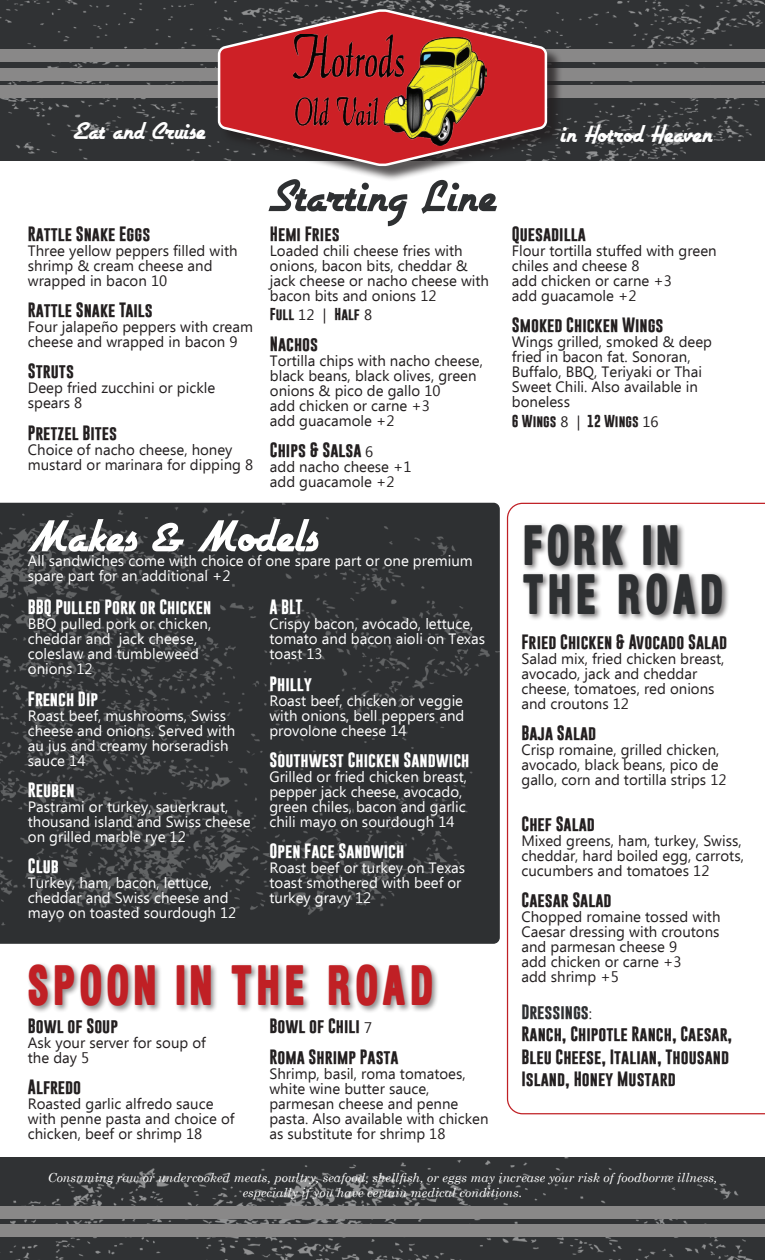
<style>
.page{position:relative;width:765px;height:1260px;background:#fff}
.page>*{position:absolute;margin:0;border:0;box-sizing:border-box;transform-origin:0 0}
.t1{font:52.5px "Airstream";color:#fff}
.t2{font:52.5px "Airstream";color:#2e3032}
.t3{font:37.5px "Bornto Be Condensed";color:#c02025}
.t4{font:37.5px/48.8px "Bornto Be Condensed";color:#2e3032}
.t5{font:27.5px "Airstream";color:#fff}
.t6{font:15px/15px "Ebrima";color:#231f20}
.t7{font:15px/15px "Ebrima";color:#fff}
.t8{font:700 15px/22.5px "Gobold";color:#231f20}
.t9{font:700 15px "Gobold";color:#fff}
.t10{font:italic 12.5px/15px "Century Schoolbook";color:#fff;text-align:center}
.t11{font:700 12.5px "Gobold";color:#231f20}
.s1{font-family:"Ebrima";font-weight:400;font-size:15px}
.s2{font-family:"Ebrima";font-weight:400}
.s3{color:#2e3032}
</style>
<div class="page">
<div style="left:0;top:929px;width:500px;height:15px;background:#2e3032"></div>
<img style="left:0;top:502px;width:500px;height:427px">
<div style="left:26px;top:962px;width:413px;height:52px;background:#231f20;opacity:.5"></div>
<img style="left:0;top:0;width:765px;height:161px">
<div style="left:0;top:49px;width:765px;height:12px;background:#898888"></div>
<div style="left:0;top:85px;width:765px;height:13px;background:#898888"></div>
<div style="left:0;top:68px;width:765px;height:12px;background:#898888"></div>
<div style="left:220px;top:12px;width:343px;height:170px;background:#231f20;opacity:.75"></div>
<svg style="left:217px;top:7px;width:331px;height:161px;background:#974246"></svg>
<img style="left:293px;top:35px;width:193px;height:113px">
<img style="left:0;top:1157px;width:765px;height:103px">
<div style="left:0;top:1224px;width:765px;height:13px;background:#898888"></div>
<div style="left:0;top:1206px;width:765px;height:13px;background:#898888"></div>
<svg style="left:507px;top:503px;width:258px;height:611px"></svg>
<h3 class="t5" style="left:74px;top:118px;width:133px">Eat and Cruise</h3>
<h3 class="t5" style="left:561px;top:120px;width:154px">in Hotrod Heaven</h3>
<p class="t8" style="left:28px;top:222px;width:124px">Rattle Snake Eggs</p>
<p class="t6" style="left:28px;top:244px;width:211px">Three yellow peppers filled with shrimp &amp; cream cheese and wrapped in bacon 10</p>
<p class="t8" style="left:28px;top:299px;width:126px">Rattle Snake Tails</p>
<p class="t6" style="left:28px;top:320px;width:227px">Four jalapeño peppers with cream cheese and wrapped in bacon 9</p>
<p class="t8" style="left:28px;top:360px;width:48px">Struts</p>
<p class="t6" style="left:28px;top:382px;width:189px">Deep fried zucchini or pickle spears 8</p>
<p class="t8" style="left:28px;top:421px;width:91px">Pretzel Bites</p>
<p class="t6" style="left:28px;top:443px;width:227px">Choice of nacho cheese, honey mustard or marinara for dipping 8</p>
<h1 class="t2" style="left:268px;top:170px;width:230px">Starting Line</h1>
<p class="t8" style="left:270px;top:222px;width:71px">Hemi Fries</p>
<p class="t6" style="left:270px;top:244px;width:221px">Loaded chili cheese fries with onions, bacon bits, cheddar &amp; jack cheese or nacho cheese with bacon bits and onions 12</p>
<p class="t11" style="left:270px;top:305px;width:104px">Full <span class="s1">12 |</span> Half <span class="s1">8</span></p>
<p class="t8" style="left:270px;top:332px;width:50px">Nachos</p>
<p class="t6" style="left:270px;top:354px;width:215px">Tortilla chips with nacho cheese, black beans, black olives, green onions &amp; pico de gallo 10<br>add chicken or carne +3<br>add guacamole +2</p>
<p class="t8" style="left:270px;top:439px;width:105px">Chips &amp; Salsa <span class="s2">6</span></p>
<p class="t6" style="left:270px;top:460px;width:143px">add nacho cheese +1 add guacamole +2</p>
<h1 class="t1" style="left:28px;top:511px;width:292px">Makes &amp; Models</h1>
<p class="t7" style="left:28px;top:555px;width:446px">All sandwiches come with choice of one spare part or one premium spare part for an additional +2</p>
<p class="t9" style="left:28px;top:598px;width:185px">BBQ Pulled Pork or Chicken</p>
<p class="t7" style="left:28px;top:618px;width:185px">BBQ pulled pork or chicken, cheddar and jack cheese, coleslaw and tumbleweed onions 12</p>
<p class="t9" style="left:28px;top:689px;width:72px">French Dip</p>
<p class="t7" style="left:28px;top:709px;width:209px">Roast beef, mushrooms, Swiss cheese and onions. Served with au jus and creamy horseradish sauce 14</p>
<p class="t9" style="left:28px;top:780px;width:48px">Reuben</p>
<p class="t7" style="left:28px;top:800px;width:224px">Pastrami or turkey, sauerkraut, thousand island and Swiss cheese on grilled marble rye 12</p>
<p class="t9" style="left:28px;top:856px;width:32px">Club</p>
<p class="t7" style="left:28px;top:876px;width:210px">Turkey, ham, bacon, lettuce, cheddar and Swiss cheese and mayo on toasted sourdough 12</p>
<p class="t9" style="left:269px;top:598px;width:35px">A BLT</p>
<p class="t7" style="left:269px;top:618px;width:217px">Crispy bacon, avocado, lettuce, tomato and bacon aioli on Texas toast 13</p>
<p class="t9" style="left:269px;top:674px;width:44px">Philly</p>
<p class="t7" style="left:269px;top:694px;width:196px;text-align:justify">Roast beef, chicken or veggie with onions, bell peppers and provolone cheese 14</p>
<p class="t9" style="left:269px;top:750px;width:201px">Southwest Chicken Sandwich</p>
<p class="t7" style="left:269px;top:770px;width:199px">Grilled or fried chicken breast, pepper jack cheese, avocado, green chiles, bacon and garlic chili mayo on sourdough 14</p>
<p class="t9" style="left:269px;top:841px;width:136px">Open Face Sandwich</p>
<p class="t7" style="left:269px;top:861px;width:197px">Roast beef or turkey on Texas toast smothered with beef or turkey gravy 12</p>
<h2 class="t3" style="left:23px;top:958px;width:412px">SPOON IN THE ROAD</h2>
<p class="t8" style="left:28px;top:1014px;width:92px">Bowl of Soup</p>
<p class="t6" style="left:28px;top:1036px;width:180px">Ask your server for soup of the day 5</p>
<p class="t8" style="left:28px;top:1076px;width:55px">Alfredo</p>
<p class="t6" style="left:28px;top:1097px;width:208px">Roasted garlic alfredo sauce with penne pasta and choice of chicken, beef or shrimp 18</p>
<p class="t8" style="left:269px;top:1010px;width:131px;line-height:31.2px">Bowl of Chili <span class="s2">7<br></span>Roma Shrimp Pasta</p>
<p class="t6" style="left:269px;top:1067px;width:221px">Shrimp, basil, roma tomatoes, white wine butter sauce, parmesan cheese and penne pasta. Also available with chicken as substitute for shrimp 18</p>
<p class="t8" style="left:512px;top:222px;width:75px">Quesadilla</p>
<p class="t6" style="left:512px;top:244px;width:206px">Flour tortilla stuffed with green chiles and cheese 8<br>add chicken or carne +3<br>add guacamole +2</p>
<p class="t8" style="left:512px;top:314px;width:153px">Smoked Chicken Wings</p>
<p class="t6" style="left:512px;top:335px;width:202px">Wings grilled, smoked &amp; deep fried in bacon fat. Sonoran,<br>Buffalo, BBQ, Teriyaki or Thai<br>Sweet Chili. Also available in boneless</p>
<p class="t11" style="left:512px;top:413px;width:148px">6 Wings <span class="s1">8 |</span> 12 Wings <span class="s1">16</span></p>
<h2 class="t4" style="left:518px;top:521px;width:207px">FORK IN<br>THE ROAD</h2>
<p class="t8" style="left:522px;top:630px;width:207px">Fried Chicken &amp; Avocado Salad</p>
<p class="t6" style="left:522px;top:652px;width:205px">Salad mix, fried chicken breast, avocado, jack and cheddar cheese, tomatoes, red onions and croutons 12</p>
<p class="t8" style="left:522px;top:722px;width:76px">Baja Salad</p>
<p class="t6" style="left:522px;top:743px;width:207px">Crisp romaine, grilled chicken, avocado, black beans, pico de gallo, corn and tortilla strips 12</p>
<p class="t8" style="left:522px;top:813px;width:75px">Chef Salad</p>
<p class="t6" style="left:522px;top:834px;width:224px">Mixed greens, ham, turkey, Swiss, cheddar, hard boiled egg, carrots, cucumbers and tomatoes 12</p>
<p class="t8" style="left:522px;top:889px;width:92px">Caesar Salad</p>
<p class="t6" style="left:522px;top:911px;width:201px">Chopped romaine tossed with<br>Caesar dressing with croutons and parmesan cheese 9<br>add chicken or carne +3<br>add shrimp +5</p>
<p class="t8" style="left:522px;top:1000px;width:212px"><span class="s3">Dressings</span><span class="s2">:<br></span>Ranch, Chipotle Ranch, Caesar,<br>Bleu Cheese, Italian, Thousand<br>Island, Honey Mustard</p>
<p class="t10" style="left:48px;top:1170px;width:671px">Consuming raw or undercooked meats, poultry, seafood, shellfish, or eggs may increase your risk of foodborne illness, especially if you have certain medical conditions.</p>
</div>
